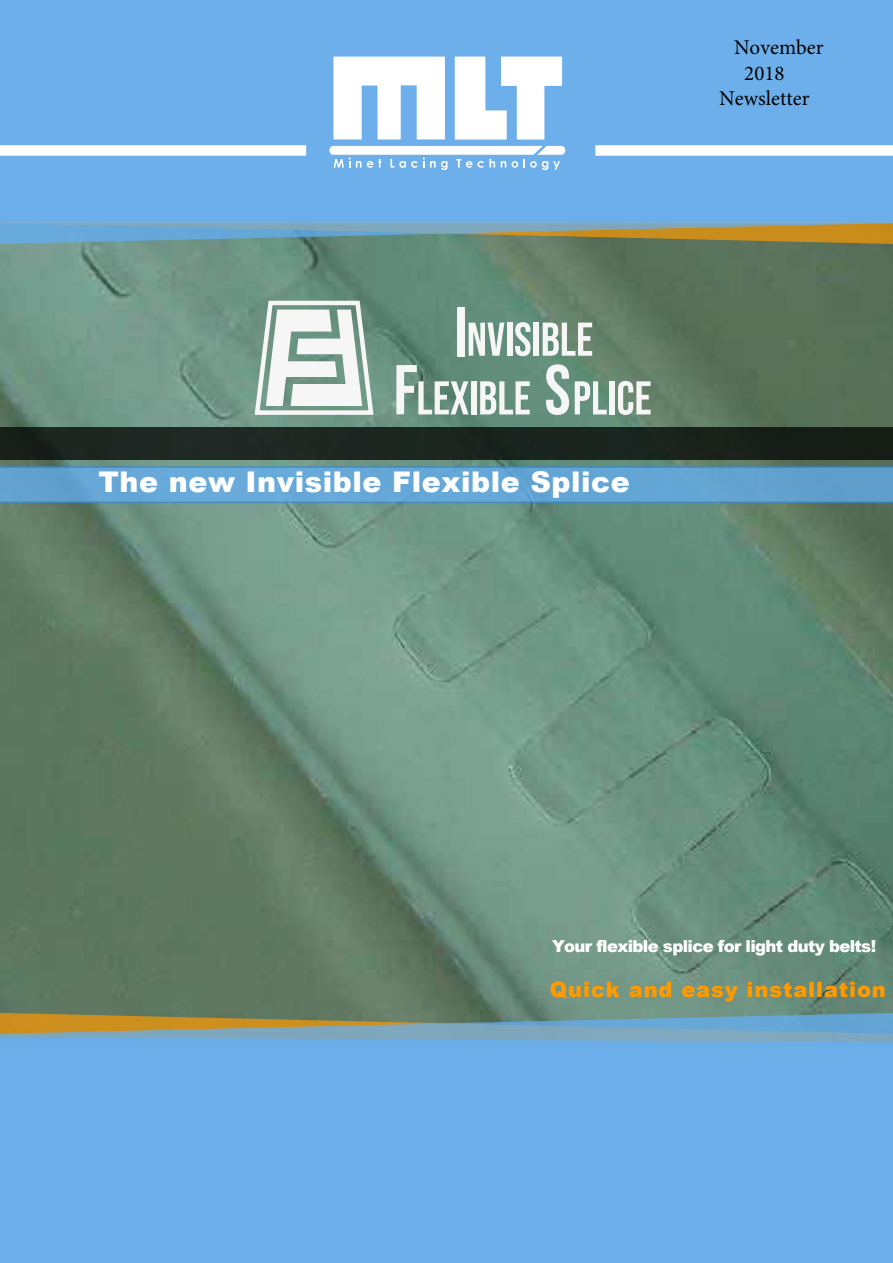
<style>
.page{position:relative;width:893px;height:1263px;background:#fff}
.page>*{position:absolute;margin:0;border:0;box-sizing:border-box;transform-origin:0 0}
.t1{font:900 28.5px "Arial";letter-spacing:.02em;color:#fff}
.t2{font:900 21px "Arial";letter-spacing:.045em;color:#ff9b00}
.t3{font:21px "Minion Pro";color:#000}
.t4{font:900 16.5px "Arial";letter-spacing:-.04em;color:#fff}
</style>
<div class="page">
<img style="left:0;top:245px;width:893px;height:767px">
<svg style="left:0;top:222px;width:893px;height:23px;background:#82988b"></svg>
<svg style="left:0;top:1012px;width:893px;height:25px;background:#82988d"></svg>
<div style="left:0;top:0;width:893px;height:222px;background:#6dafea"></div>
<svg style="left:329px;top:146px;width:236px;height:24px"></svg>
<svg style="left:455px;top:57px;width:107px;height:83px"></svg>
<svg style="left:333px;top:57px;width:112px;height:82px"></svg>
<div style="left:595px;top:145px;width:298px;height:11px;background:#fff"></div>
<div style="left:0;top:427px;width:893px;height:33px;background:#1a2520"></div>
<div style="left:0;top:145px;width:306px;height:11px;background:#fff"></div>
<div style="left:0;top:1037px;width:893px;height:226px;background:#6dafea"></div>
<svg style="left:0;top:466px;width:893px;height:37px;background:#61a2d1"></svg>
<svg style="left:396px;top:365px;width:73px;height:49px"></svg>
<div style="left:471px;top:381px;width:5px;height:33px;background:#f6f6f6"></div>
<svg style="left:480px;top:381px;width:50px;height:33px"></svg>
<svg style="left:546px;top:364px;width:23px;height:51px"></svg>
<svg style="left:575px;top:381px;width:32px;height:33px"></svg>
<div style="left:609px;top:381px;width:5px;height:33px;background:#f6f6f6"></div>
<svg style="left:618px;top:381px;width:33px;height:34px"></svg>
<svg style="left:252px;top:298px;width:124px;height:120px"></svg>
<div style="left:457px;top:307px;width:8px;height:49px;background:#f6f6f6"></div>
<svg style="left:469px;top:323px;width:35px;height:33px"></svg>
<div style="left:507px;top:323px;width:5px;height:33px;background:#f6f6f6"></div>
<svg style="left:515px;top:322px;width:16px;height:34px"></svg>
<div style="left:534px;top:323px;width:5px;height:33px;background:#f6f6f6"></div>
<svg style="left:543px;top:323px;width:49px;height:33px"></svg>
<p class="t3" style="left:734px;top:33px;width:91px">November</p>
<p class="t3" style="left:744px;top:59px;width:42px">2018</p>
<p class="t3" style="left:719px;top:84px;width:92px">Newsletter</p>
<h1 class="t1" style="left:98px;top:461px;width:533px">The new Invisible Flexible Splice</h1>
<p class="t4" style="left:552px;top:934px;width:326px">Your flexible splice for light duty belts!</p>
<p class="t2" style="left:550px;top:974px;width:338px">Quick and easy installation</p>
</div>
